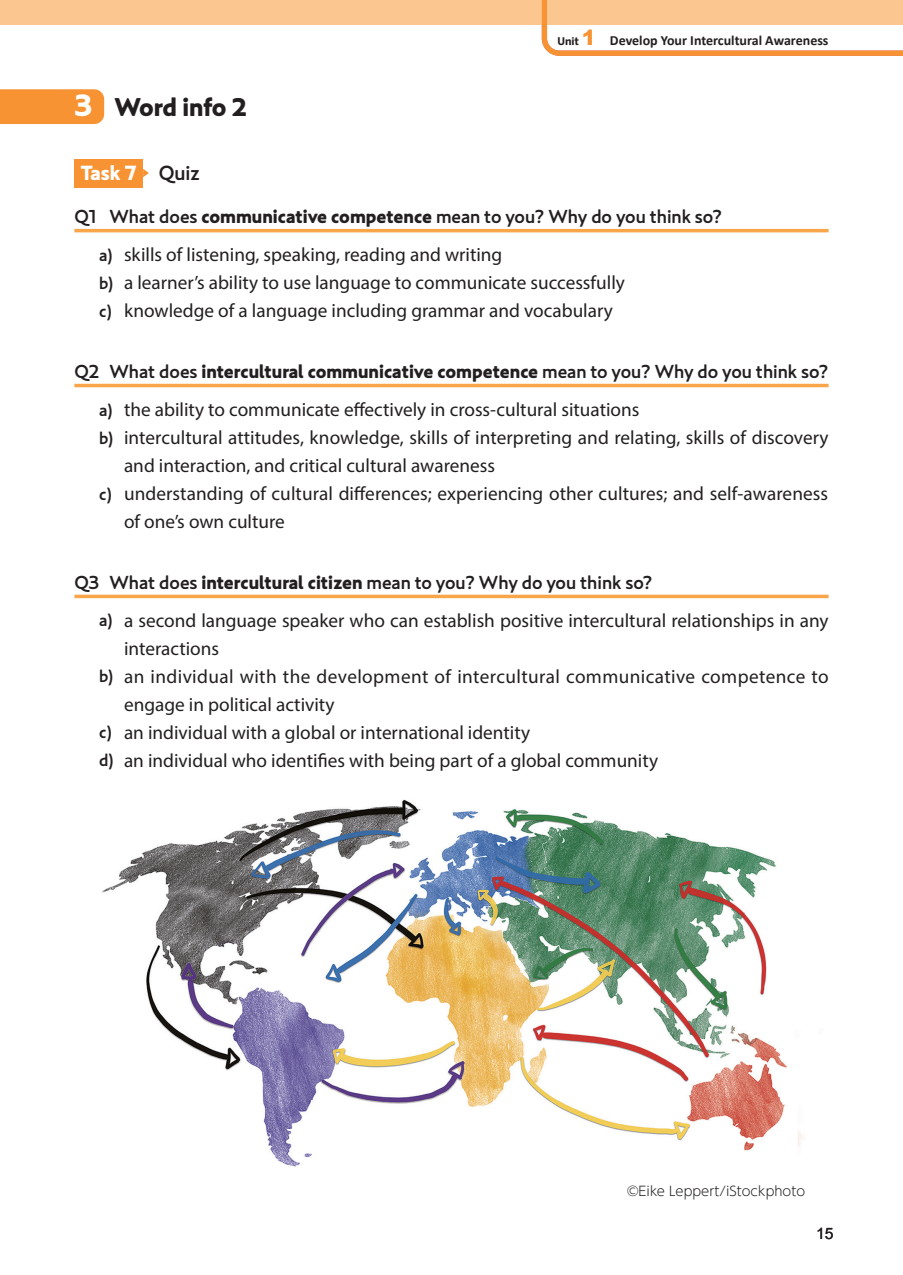
<style>
.page{position:relative;width:903px;height:1275px;background:#fff}
.page>*{position:absolute;margin:0;border:0;box-sizing:border-box;transform-origin:0 0}
.t1{font:700 26.25px "MO Citrine Pro";letter-spacing:-.01em;color:#231f20}
.t2{font:700 21px "MO Citrine Pro";color:#fff}
.t3{font:19.25px/28px "Myriad Pro";color:#231f20}
.t4{font:500 19.25px "MO Citrine Pro";color:#231f20}
.t5{font:19.25px "Myriad Pro";letter-spacing:.02em;color:#231f20}
.t6{font:15.75px "Arial";color:#231f20}
.t7{font:700 14px "Calibri";color:#231f20}
.t8{font:300 13.12px "MO Clear Tone SG";color:#231f20}
.s1{font-size:31.5px;color:#fff}
.s2{font-family:"MPFB Benton Sans";font-size:10.5px}
.s3{font-family:"Arial";font-weight:900;font-size:21px;color:#f79332}
.s4{font-weight:500;color:#231f20}
.s5{font-weight:700}
.s6{font-family:"MO Citrine Pro";font-weight:500;font-size:17.5px}
</style>
<div class="page">
<div style="left:0;top:0;width:903px;height:25px;background:#fcc691"></div>
<svg style="left:541px;top:0;width:362px;height:56px"></svg>
<div style="left:0;top:89px;width:104px;height:35px;background:#f79332"></div>
<hr style="left:74px;top:229px;width:754px;height:3px;background:#f9a64a">
<hr style="left:74px;top:384px;width:754px;height:3px;background:#f9a64a">
<hr style="left:74px;top:595px;width:754px;height:3px;background:#f9a64a">
<div style="left:74px;top:159px;width:69px;height:28px;background:#f79332"></div>
<svg style="left:143px;top:169px;width:6px;height:8px"></svg>
<img style="left:102px;top:799px;width:701px;height:368px">
<h1 class="t1" style="left:74px;top:87px;width:174px"><span class="s1">3</span> Word info 2</h1>
<p class="t7" style="left:557px;top:31px;width:273px"><span class="s2">Unit</span> <span class="s3">1</span> Develop Your Intercultural Awareness</p>
<p class="t2" style="left:80px;top:157px;width:121px">Task 7 <span class="s4">Quiz</span></p>
<p class="t4" style="left:74px;top:203px;width:649px">Q1 What does <span class="s5">communicative competence</span> mean to you? Why do you think so?</p>
<p class="t3" style="left:99px;top:240px;width:527px"><span class="s6">a)</span> skills of listening, speaking, reading and writing<br><span class="s6">b)</span> a learner’s ability to use language to communicate successfully <span class="s6">c)</span> knowledge of a language including grammar and vocabulary</p>
<p class="t4" style="left:74px;top:358px;width:755px">Q2 What does <span class="s5">intercultural communicative competence</span> mean to you? Why do you think so?</p>
<p class="t3" style="left:99px;top:395px;width:542px"><span class="s6">a)</span> the ability to communicate effectively in cross-cultural situations</p>
<p class="t3" style="left:99px;top:423px;width:731px"><span class="s6">b)</span> intercultural attitudes, knowledge, skills of interpreting and relating, skills of discovery</p>
<p class="t3" style="left:124px;top:451px;width:372px">and interaction, and critical cultural awareness</p>
<p class="t3" style="left:99px;top:479px;width:730px"><span class="s6">c)</span> understanding of cultural differences; experiencing other cultures; and self-awareness</p>
<p class="t3" style="left:124px;top:507px;width:162px">of one’s own culture</p>
<p class="t4" style="left:74px;top:569px;width:579px">Q3 What does <span class="s5">intercultural citizen</span> mean to you? Why do you think so?</p>
<p class="t3" style="left:99px;top:606px;width:731px"><span class="s6">a)</span> a second language speaker who can establish positive intercultural relationships in any</p>
<p class="t3" style="left:124px;top:634px;width:97px">interactions</p>
<p class="t5" style="left:99px;top:665px;width:731px"><span class="s6">b)</span> an individual with the development of intercultural communicative competence to</p>
<p class="t3" style="left:124px;top:690px;width:212px">engage in political activity</p>
<p class="t3" style="left:99px;top:718px;width:432px"><span class="s6">c)</span> an individual with a global or international identity</p>
<p class="t3" style="left:99px;top:746px;width:560px"><span class="s6">d)</span> an individual who identifies with being part of a global community</p>
<p class="t8" style="left:627px;top:1182px;width:179px">©Eike Leppert/iStockphoto</p>
<p class="t6" style="left:816px;top:1223px;width:19px">15</p>
</div>
